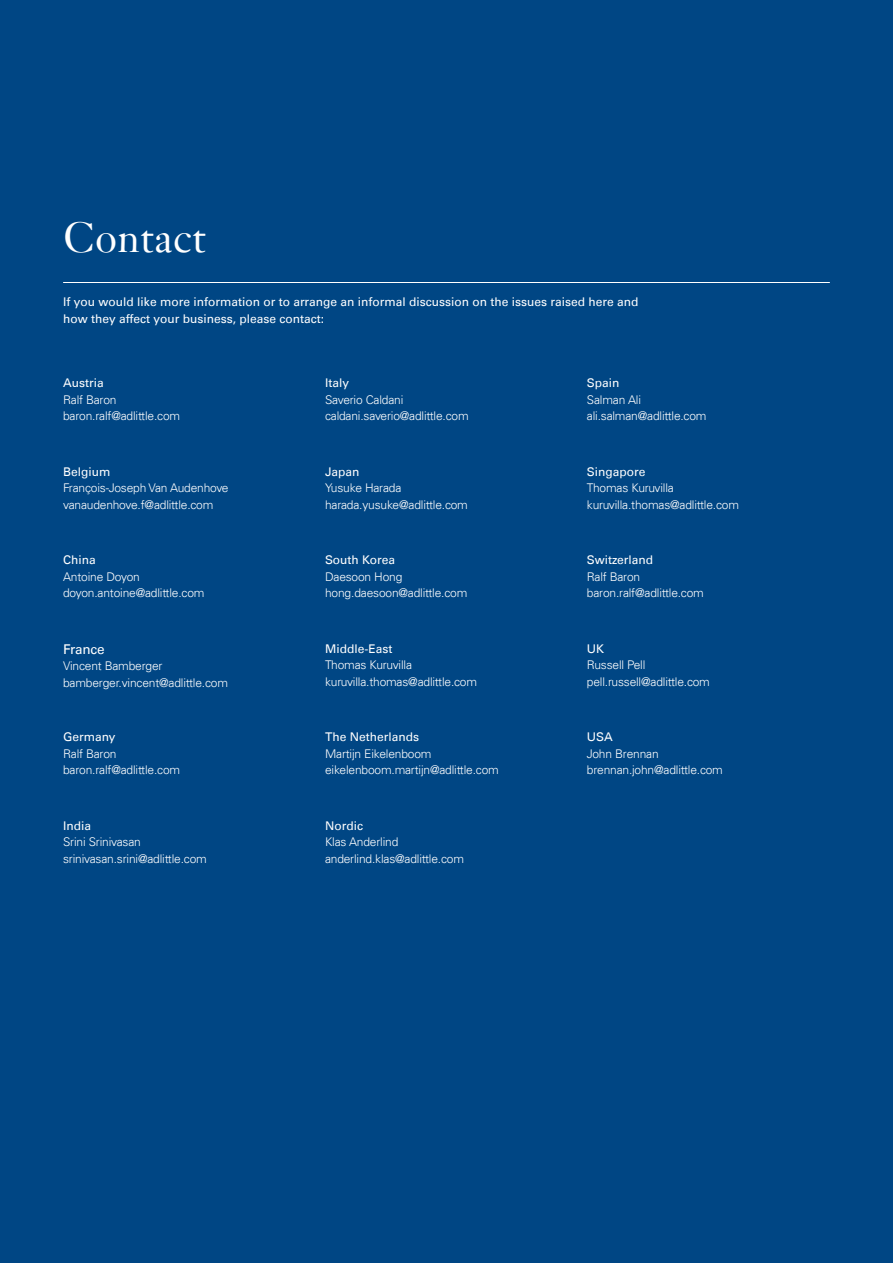
<style>
.page{position:relative;width:893px;height:1263px;background:#004684}
.page>*{position:absolute;margin:0;border:0;box-sizing:border-box;transform-origin:0 0}
.t1{font:45px "Janson";color:#fff}
.t2{font:13.5px "Univers LT";letter-spacing:-.015em;color:#fff}
.t3{font:300 12px/16.5px "Univers LT";letter-spacing:-.015em;color:#fff}
.t4{font:12px/16.5px "Univers LT";color:#fff}
</style>
<div class="page">
<hr style="left:63px;top:282px;width:767px;height:1px;background:#fff">
<h1 class="t1" style="left:63px;top:211px;width:144px">Contact</h1>
<p class="t4" style="left:63px;top:294px;width:577px">If you would like more information or to arrange an informal discussion on the issues raised here and how they affect your business, please contact:</p>
<p class="t4" style="left:63px;top:375px;width:42px">Austria</p>
<p class="t3" style="left:63px;top:391px;width:119px">Ralf Baron baron.ralf@adlittle.com</p>
<p class="t4" style="left:63px;top:463px;width:49px">Belgium</p>
<p class="t3" style="left:63px;top:480px;width:167px">François-Joseph Van Audenhove vanaudenhove.f@adlittle.com</p>
<p class="t4" style="left:63px;top:552px;width:34px">China</p>
<p class="t3" style="left:63px;top:568px;width:143px">Antoine Doyon doyon.antoine@adlittle.com</p>
<p class="t2" style="left:63px;top:641px;width:43px">France</p>
<p class="t3" style="left:63px;top:658px;width:166px">Vincent Bamberger bamberger.vincent@adlittle.com</p>
<p class="t4" style="left:63px;top:729px;width:54px">Germany</p>
<p class="t3" style="left:63px;top:745px;width:119px">Ralf Baron baron.ralf@adlittle.com</p>
<p class="t4" style="left:63px;top:817px;width:30px">India</p>
<p class="t3" style="left:63px;top:834px;width:145px">Srini Srinivasan srinivasan.srini@adlittle.com</p>
<p class="t4" style="left:325px;top:375px;width:26px">Italy</p>
<p class="t3" style="left:325px;top:391px;width:145px">Saverio Caldani caldani.saverio@adlittle.com</p>
<p class="t4" style="left:325px;top:463px;width:36px">Japan</p>
<p class="t3" style="left:325px;top:480px;width:144px">Yusuke Harada harada.yusuke@adlittle.com</p>
<p class="t4" style="left:325px;top:552px;width:72px">South Korea</p>
<p class="t3" style="left:325px;top:568px;width:144px">Daesoon Hong hong.daesoon@adlittle.com</p>
<p class="t4" style="left:325px;top:640px;width:69px">Middle-East</p>
<p class="t3" style="left:325px;top:657px;width:154px">Thomas Kuruvilla kuruvilla.thomas@adlittle.com</p>
<p class="t4" style="left:325px;top:729px;width:96px">The Netherlands</p>
<p class="t3" style="left:325px;top:745px;width:175px">Martijn Eikelenboom eikelenboom.martijn@adlittle.com</p>
<p class="t4" style="left:325px;top:817px;width:40px">Nordic</p>
<p class="t3" style="left:325px;top:834px;width:141px">Klas Anderlind anderlind.klas@adlittle.com</p>
<p class="t4" style="left:587px;top:375px;width:34px">Spain</p>
<p class="t3" style="left:587px;top:391px;width:121px">Salman Ali ali.salman@adlittle.com</p>
<p class="t4" style="left:587px;top:463px;width:60px">Singapore</p>
<p class="t3" style="left:587px;top:480px;width:154px">Thomas Kuruvilla kuruvilla.thomas@adlittle.com</p>
<p class="t4" style="left:587px;top:552px;width:68px">Switzerland</p>
<p class="t3" style="left:587px;top:568px;width:119px">Ralf Baron baron.ralf@adlittle.com</p>
<p class="t4" style="left:587px;top:640px;width:19px">UK</p>
<p class="t3" style="left:587px;top:657px;width:125px">Russell Pell pell.russell@adlittle.com</p>
<p class="t4" style="left:587px;top:729px;width:27px">USA</p>
<p class="t3" style="left:587px;top:745px;width:138px">John Brennan brennan.john@adlittle.com</p>
</div>
